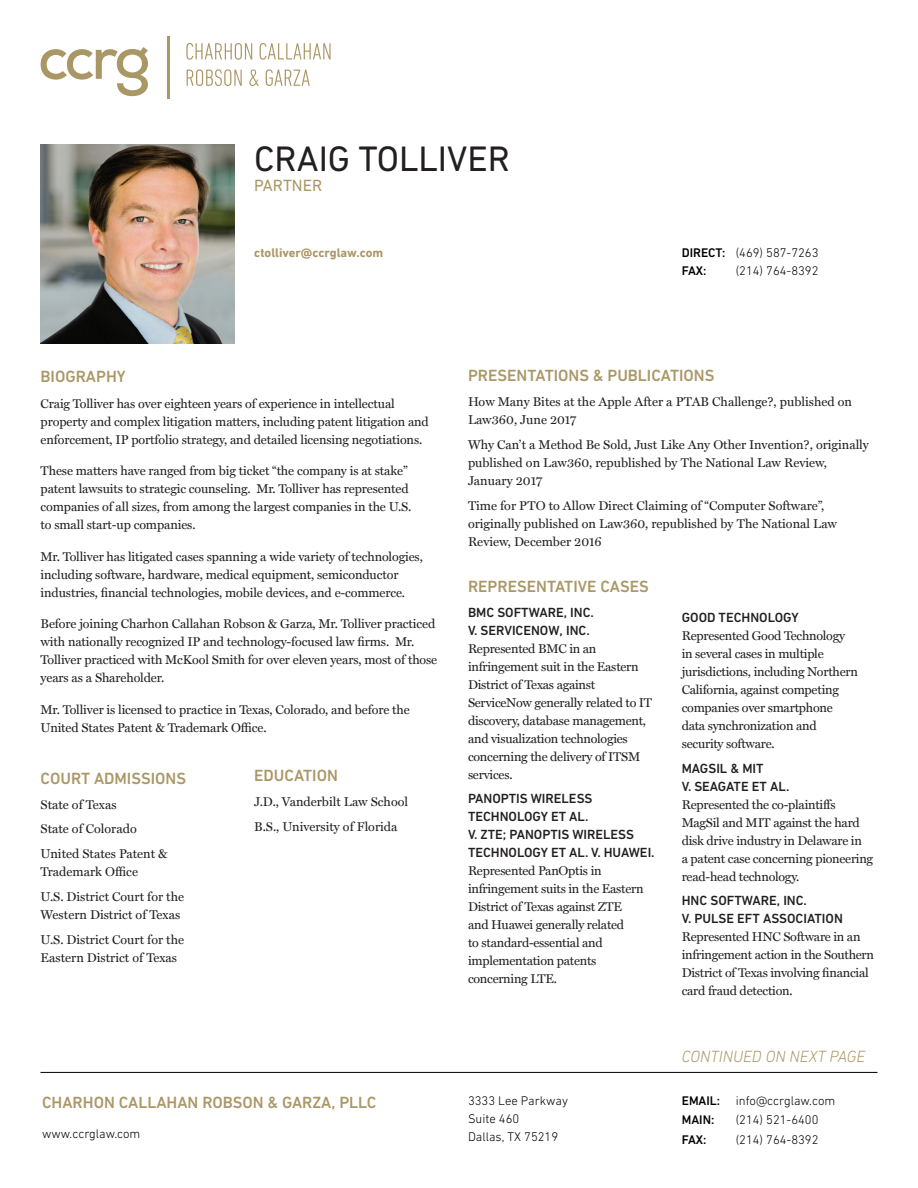
<style>
.page{position:relative;width:918px;height:1188px;background:#fff}
.page>*{position:absolute;margin:0;border:0;box-sizing:border-box;transform-origin:0 0}
.t1{font:36px "DIN Next W1 G";color:#231f20}
.t2{font:500 16.5px "DIN Next W1 G";color:#aa9766}
.t3{font:italic 300 16.5px "DIN Next W1 G";color:#aa9766}
.t4{font:16.5px "DIN Next W1 G";color:#aa9766}
.t5{font:500 13.5px/18px "DIN Next W1 G";color:#231f20}
.t6{font:12.75px/18px "Miller Text";letter-spacing:-.01em;color:#231f20}
.t7{font:300 12.75px/18px "DIN Next W1 G";color:#000}
.t8{font:700 12.75px "DIN Next W1 G";color:#aa9766}
.t9{font:500 12.75px "DIN Next W1 G";color:#000}
.s1{font-weight:500}
</style>
<div class="page">
<svg style="left:41px;top:47px;width:107px;height:49px"></svg>
<svg style="left:186px;top:43px;width:66px;height:17px"></svg>
<svg style="left:260px;top:43px;width:71px;height:17px"></svg>
<svg style="left:187px;top:69px;width:55px;height:17px"></svg>
<svg style="left:249px;top:69px;width:10px;height:17px"></svg>
<svg style="left:266px;top:69px;width:44px;height:17px"></svg>
<hr style="left:167px;top:36px;width:3px;height:62px;background:#aa9766">
<hr style="left:40px;top:1072px;width:838px;height:1px;background:#000">
<img style="left:41px;top:144px;width:194px;height:200px">
<h1 class="t1" style="left:254px;top:138px;width:257px">CRAIG TOLLIVER</h1>
<p class="t4" style="left:254px;top:176px;width:69px">PARTNER</p>
<p class="t8" style="left:254px;top:245px;width:130px">ctolliver@ccrglaw.com</p>
<p class="t7" style="left:682px;top:244px;width:138px"><span class="s1">DIRECT:</span> (469) 587-7263<br><span class="s1">FAX:</span></p>
<p class="t7" style="left:736px;top:262px;width:84px">(214) 764-8392</p>
<p class="t2" style="left:41px;top:367px;width:87px">BIOGRAPHY</p>
<p class="t6" style="left:41px;top:394px;width:390px">Craig Tolliver has over eighteen years of experience in intellectual property and complex litigation matters, including patent litigation and enforcement, IP portfolio strategy, and detailed licensing negotiations.</p>
<p class="t6" style="left:41px;top:462px;width:372px">These matters have ranged from big ticket “the company is at stake” patent lawsuits to strategic counseling. Mr. Tolliver has represented companies of all sizes, from among the largest companies in the U.S. to small start-up companies.</p>
<p class="t6" style="left:41px;top:547px;width:384px">Mr. Tolliver has litigated cases spanning a wide variety of technologies, including software, hardware, medical equipment, semiconductor industries, financial technologies, mobile devices, and e-commerce.</p>
<p class="t6" style="left:41px;top:615px;width:398px">Before joining Charhon Callahan Robson &amp; Garza, Mr. Tolliver practiced with nationally recognized IP and technology-focused law firms. Mr.<br>Tolliver practiced with McKool Smith for over eleven years, most of those years as a Shareholder.</p>
<p class="t6" style="left:41px;top:700px;width:371px">Mr. Tolliver is licensed to practice in Texas, Colorado, and before the<br>United States Patent &amp; Trademark Office.</p>
<p class="t2" style="left:41px;top:769px;width:147px">COURT ADMISSIONS</p>
<p class="t6" style="left:41px;top:792px;width:129px;line-height:24.8px">State of Texas<br>State of Colorado<br>United States Patent &amp;</p>
<p class="t6" style="left:41px;top:859px;width:145px;line-height:24.8px">Trademark Office<br>U.S. District Court for the</p>
<p class="t6" style="left:41px;top:902px;width:145px;line-height:24.8px">Western District of Texas<br>U.S. District Court for the</p>
<p class="t6" style="left:41px;top:948px;width:138px">Eastern District of Texas</p>
<p class="t2" style="left:254px;top:766px;width:85px">EDUCATION</p>
<p class="t6" style="left:254px;top:789px;width:155px;line-height:24.8px">J.D., Vanderbilt Law School<br>B.S., University of Florida</p>
<p class="t2" style="left:468px;top:366px;width:248px">PRESENTATIONS &amp; PUBLICATIONS</p>
<p class="t6" style="left:468px;top:393px;width:386px">How Many Bites at the Apple After a PTAB Challenge?, published on<br>Law360, June 2017</p>
<p class="t6" style="left:468px;top:435px;width:402px">Why Can’t a Method Be Sold, Just Like Any Other Invention?, originally published on Law360, republished by The National Law Review,<br>January 2017</p>
<p class="t6" style="left:468px;top:496px;width:371px">Time for PTO to Allow Direct Claiming of “Computer Software”, originally published on Law360, republished by The National Law<br>Review, December 2016</p>
<p class="t2" style="left:468px;top:577px;width:182px">REPRESENTATIVE CASES</p>
<p class="t5" style="left:468px;top:603px;width:127px">BMC SOFTWARE, INC.<br>V. SERVICENOW, INC.</p>
<p class="t6" style="left:468px;top:639px;width:186px">Represented BMC in an infringement suit in the Eastern<br>District of Texas against<br>ServiceNow generally related to IT discovery, database management, and visualization technologies concerning the delivery of ITSM services.</p>
<p class="t5" style="left:468px;top:790px;width:188px">PANOPTIS WIRELESS<br>TECHNOLOGY ET AL.<br>V. ZTE; PANOPTIS WIRELESS<br>TECHNOLOGY ET AL. V. HUAWEI.</p>
<p class="t6" style="left:468px;top:862px;width:177px">Represented PanOptis in infringement suits in the Eastern<br>District of Texas against ZTE and Huawei generally related<br>to standard-essential and implementation patents concerning LTE.</p>
<p class="t5" style="left:682px;top:608px;width:119px">GOOD TECHNOLOGY</p>
<p class="t6" style="left:682px;top:627px;width:178px">Represented Good Technology in several cases in multiple jurisdictions, including Northern<br>California, against competing companies over smartphone data synchronization and security software.</p>
<p class="t5" style="left:682px;top:759px;width:109px">MAGSIL &amp; MIT<br>V. SEAGATE ET AL.</p>
<p class="t6" style="left:682px;top:795px;width:193px">Represented the co-plaintiffs<br>MagSil and MIT against the hard disk drive industry in Delaware in<br>a patent case concerning pioneering read-head technology.</p>
<p class="t5" style="left:682px;top:892px;width:163px">HNC SOFTWARE, INC.<br>V. PULSE EFT ASSOCIATION</p>
<p class="t6" style="left:682px;top:928px;width:194px">Represented HNC Software in an infringement action in the Southern<br>District of Texas involving financial card fraud detection.</p>
<p class="t3" style="left:682px;top:1047px;width:185px">CONTINUED ON NEXT PAGE</p>
<p class="t2" style="left:42px;top:1093px;width:336px">CHARHON CALLAHAN ROBSON &amp; GARZA, PLLC</p>
<p class="t7" style="left:468px;top:1091px;width:101px">3333 Lee Parkway<br>Suite 460<br>Dallas, TX 75219</p>
<p class="t7" style="left:682px;top:1091px;width:155px;line-height:19.5px"><span class="s1">EMAIL:</span> info@ccrglaw.com<br><span class="s1">MAIN:</span></p>
<p class="t7" style="left:736px;top:1111px;width:84px">(214) 521-6400</p>
<p class="t7" style="left:42px;top:1125px;width:100px">www.ccrglaw.com</p>
<p class="t9" style="left:682px;top:1132px;width:26px">FAX:</p>
<p class="t7" style="left:736px;top:1130px;width:84px">(214) 764-8392</p>
</div>
